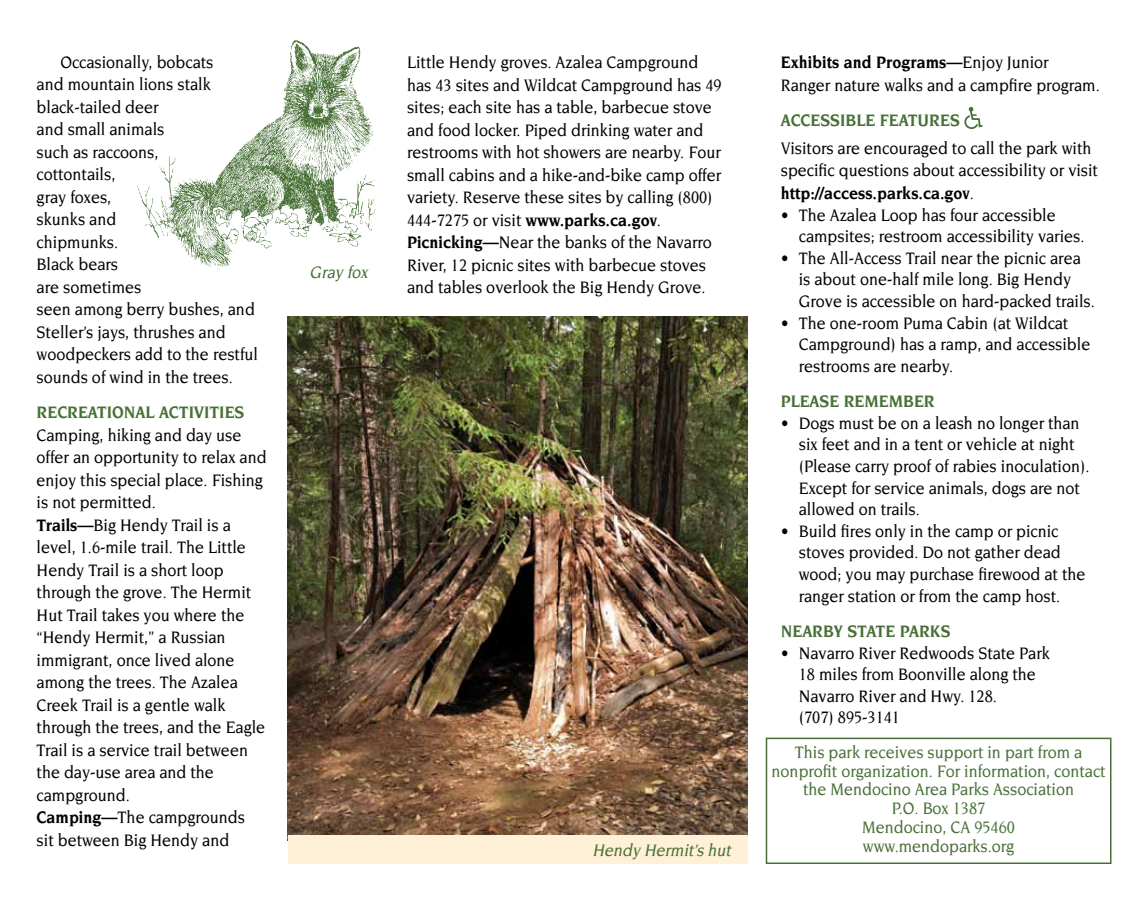
<style>
.page{position:relative;width:1134px;height:918px;background:#fff}
.page>*{position:absolute;margin:0;border:0;box-sizing:border-box;transform-origin:0 0}
.t1{font:500 18px/22.5px "Novarese";color:#000;scale:.9 1}
.t2{font:500 18px/18.8px "Novarese";color:#487036;text-align:center;scale:.9 1}
.t3{font:700 18px "Novarese";color:#487036;scale:.9 1}
.t4{font:italic 500 18px "Novarese";color:#487036;scale:.9 1}
.s1{font-weight:700}
</style>
<div class="page">
<img style="left:137px;top:40px;width:239px;height:230px">
<svg style="left:964px;top:107px;width:19px;height:22px"></svg>
<img style="left:288px;top:317px;width:460px;height:519px">
<div style="left:288px;top:836px;width:460px;height:28px;background:#fff0d8"></div>
<div style="left:766px;top:738px;width:346px;height:126px;background:#fff;border:2px solid #487036"></div>
<p class="t1" style="left:37px;top:51px;width:248px;text-indent:24px">Occasionally, bobcats<br>and mountain lions stalk black-tailed deer<br>and small animals<br>such as raccoons,<br>cottontails,<br>gray foxes,<br>skunks and<br>chipmunks.<br>Black bears<br>are sometimes<br>seen among berry bushes, and<br>Steller’s jays, thrushes and woodpeckers add to the restful sounds of wind in the trees.</p>
<p class="t3" style="left:37px;top:402px;width:232px">RECREATIONAL ACTIVITIES</p>
<p class="t1" style="left:37px;top:423px;width:257px">Camping, hiking and day use offer an opportunity to relax and enjoy this special place. Fishing is not permitted.<br><span class="s1">Trails—</span>Big Hendy Trail is a level, 1.6-mile trail. The Little<br>Hendy Trail is a short loop through the grove. The Hermit<br>Hut Trail takes you where the “Hendy Hermit,” a Russian immigrant, once lived alone among the trees. The Azalea<br>Creek Trail is a gentle walk through the trees, and the Eagle<br>Trail is a service trail between the day-use area and the campground.<br><span class="s1">Camping—</span>The campgrounds<br>sit between Big Hendy and</p>
<p class="t4" style="left:310px;top:262px;width:70px">Gray fox</p>
<p class="t1" style="left:407px;top:51px;width:351px">Little Hendy groves. Azalea Campground has 43 sites and Wildcat Campground has 49 sites; each site has a table, barbecue stove and food locker. Piped drinking water and restrooms with hot showers are nearby. Four small cabins and a hike-and-bike camp offer variety. Reserve these sites by calling (800)<br>444-7275 or visit <span class="s1">www.parks.ca.gov</span>.<br><span class="s1">Picnicking—</span>Near the banks of the Navarro River, 12 picnic sites with barbecue stoves and tables overlook the Big Hendy Grove.</p>
<p class="t1" style="left:781px;top:51px;width:356px"><span class="s1">Exhibits and Programs—</span>Enjoy Junior<br>Ranger nature walks and a campfire program.</p>
<p class="t3" style="left:781px;top:110px;width:201px">ACCESSIBLE FEATURES</p>
<p class="t1" style="left:781px;top:137px;width:354px">Visitors are encouraged to call the park with specific questions about accessibility or visit <span class="s1">http://access.parks.ca.gov</span>.</p>
<p class="t1" style="left:799px;top:204px;width:319px;line-height:21.6px;text-indent:-18px">• The Azalea Loop has four accessible campsites; restroom accessibility varies.</p>
<p class="t1" style="left:799px;top:247px;width:330px;line-height:21.6px;text-indent:-18px">• The All-Access Trail near the picnic area is about one-half mile long. Big Hendy<br>Grove is accessible on hard-packed trails.</p>
<p class="t1" style="left:799px;top:312px;width:325px;line-height:21.6px;text-indent:-18px">• The one-room Puma Cabin (at Wildcat<br>Campground) has a ramp, and accessible restrooms are nearby.</p>
<p class="t3" style="left:781px;top:391px;width:173px">PLEASE REMEMBER</p>
<p class="t1" style="left:799px;top:412px;width:325px;line-height:21.6px;text-indent:-18px">• Dogs must be on a leash no longer than six feet and in a tent or vehicle at night (Please carry proof of rabies inoculation).<br>Except for service animals, dogs are not allowed on trails.</p>
<p class="t1" style="left:799px;top:520px;width:320px;line-height:21.6px;text-indent:-18px">• Build fires only in the camp or picnic stoves provided. Do not gather dead wood; you may purchase firewood at the ranger station or from the camp host.</p>
<p class="t3" style="left:781px;top:621px;width:190px">NEARBY STATE PARKS</p>
<p class="t1" style="left:799px;top:642px;width:281px;line-height:21.6px;text-indent:-18px">• Navarro River Redwoods State Park<br>18 miles from Boonville along the<br>Navarro River and Hwy. 128.<br>(707) 895-3141</p>
<p class="t4" style="left:592px;top:840px;width:159px">Hendy Hermit’s hut</p>
<p class="t2" style="left:772px;top:743px;width:373px">This park receives support in part from a nonprofit organization. For information, contact the Mendocino Area Parks Association<br>P.O. Box 1387<br>Mendocino, CA 95460<br>www.mendoparks.org</p>
</div>
